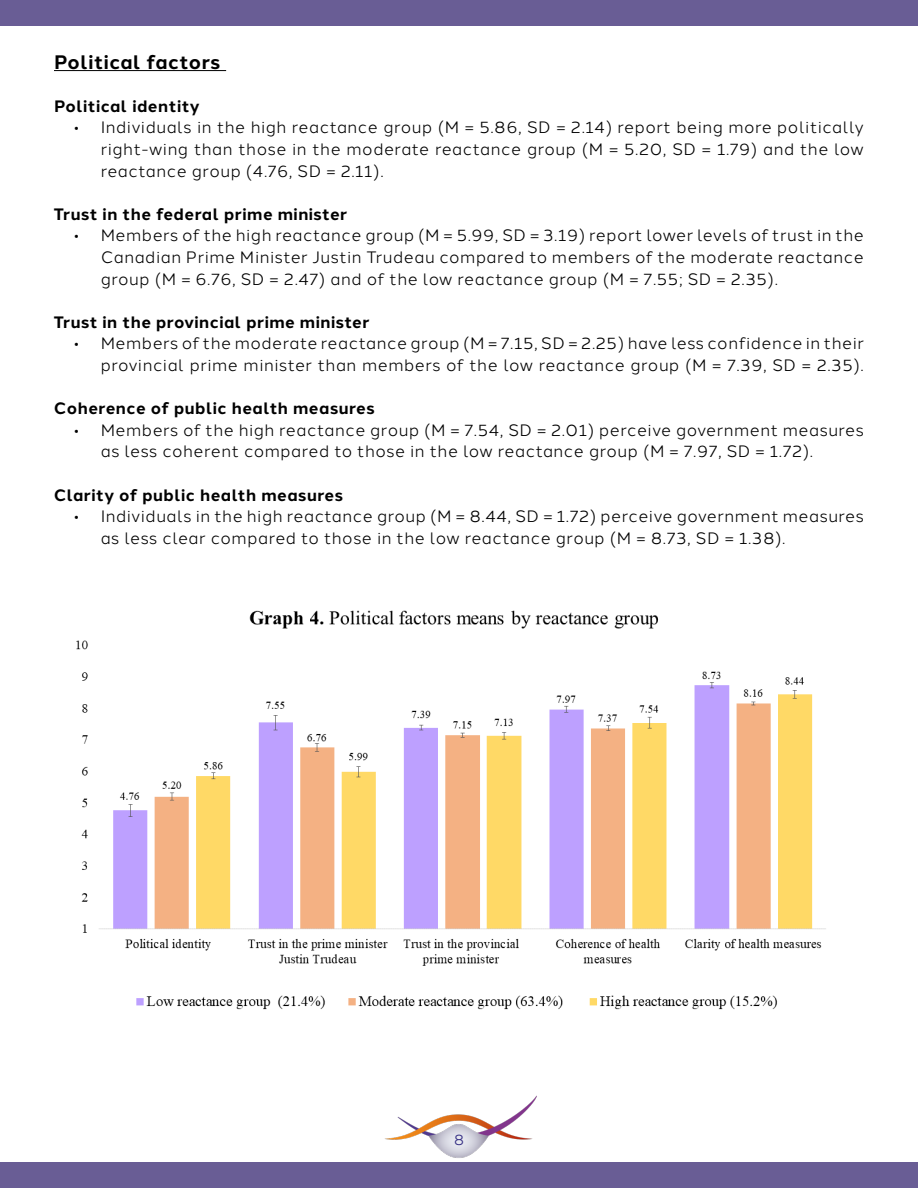
<style>
.page{position:relative;width:918px;height:1188px;background:#fff}
.page>*{position:absolute;margin:0;border:0;box-sizing:border-box;transform-origin:0 0}
.t1{font:700 19.5px "Halcom";letter-spacing:.03em;color:#000}
.t2{font:16.5px/21.6px "Halcom";letter-spacing:.03em;color:#000;text-align:justify}
.t3{font:700 16.5px "Halcom";letter-spacing:.03em;color:#000}
.t4{font:15px "Halcom";color:#342d83}
</style>
<div class="page">
<div style="left:0;top:0;width:918px;height:26px;background:#695d95"></div>
<div style="left:0;top:1162px;width:918px;height:26px;background:#695d95"></div>
<img style="left:384px;top:1095px;width:153px;height:63px">
<img style="left:76px;top:610px;width:750px;height:400px">
<hr style="left:54px;top:70px;width:172px;height:1px;background:#000">
<p class="t1" style="left:54px;top:46px;width:168px">Political factors</p>
<p class="t3" style="left:54px;top:93px;width:147px">Political identity</p>
<p class="t2" style="left:101px;top:115px;width:765px;text-indent:-27px">• Individuals in the high reactance group (M = 5.86, SD = 2.14) report being more politically right-wing than those in the moderate reactance group (M = 5.20, SD = 1.79) and the low reactance group (4.76, SD = 2.11).</p>
<p class="t3" style="left:54px;top:201px;width:295px">Trust in the federal prime minister</p>
<p class="t2" style="left:101px;top:223px;width:765px;text-indent:-27px">• Members of the high reactance group (M = 5.99, SD = 3.19) report lower levels of trust in the Canadian Prime Minister Justin Trudeau compared to members of the moderate reactance group (M = 6.76, SD = 2.47) and of the low reactance group (M = 7.55; SD = 2.35).</p>
<p class="t3" style="left:54px;top:309px;width:317px">Trust in the provincial prime minister</p>
<p class="t2" style="left:74px;top:331px;width:792px;text-align:right">• Members of the moderate reactance group (M = 7.15, SD = 2.25) have less confidence in their provincial prime minister than members of the low reactance group (M = 7.39, SD = 2.35).</p>
<p class="t3" style="left:54px;top:395px;width:322px">Coherence of public health measures</p>
<p class="t2" style="left:101px;top:418px;width:765px;text-indent:-27px">• Members of the high reactance group (M = 7.54, SD = 2.01) perceive government measures as less coherent compared to those in the low reactance group (M = 7.97, SD = 1.72).</p>
<p class="t3" style="left:54px;top:482px;width:291px">Clarity of public health measures</p>
<p class="t2" style="left:101px;top:504px;width:765px;text-indent:-27px">• Individuals in the high reactance group (M = 8.44, SD = 1.72) perceive government measures as less clear compared to those in the low reactance group (M = 8.73, SD = 1.38).</p>
<p class="t4" style="left:454px;top:1128px;width:12px">8</p>
</div>
